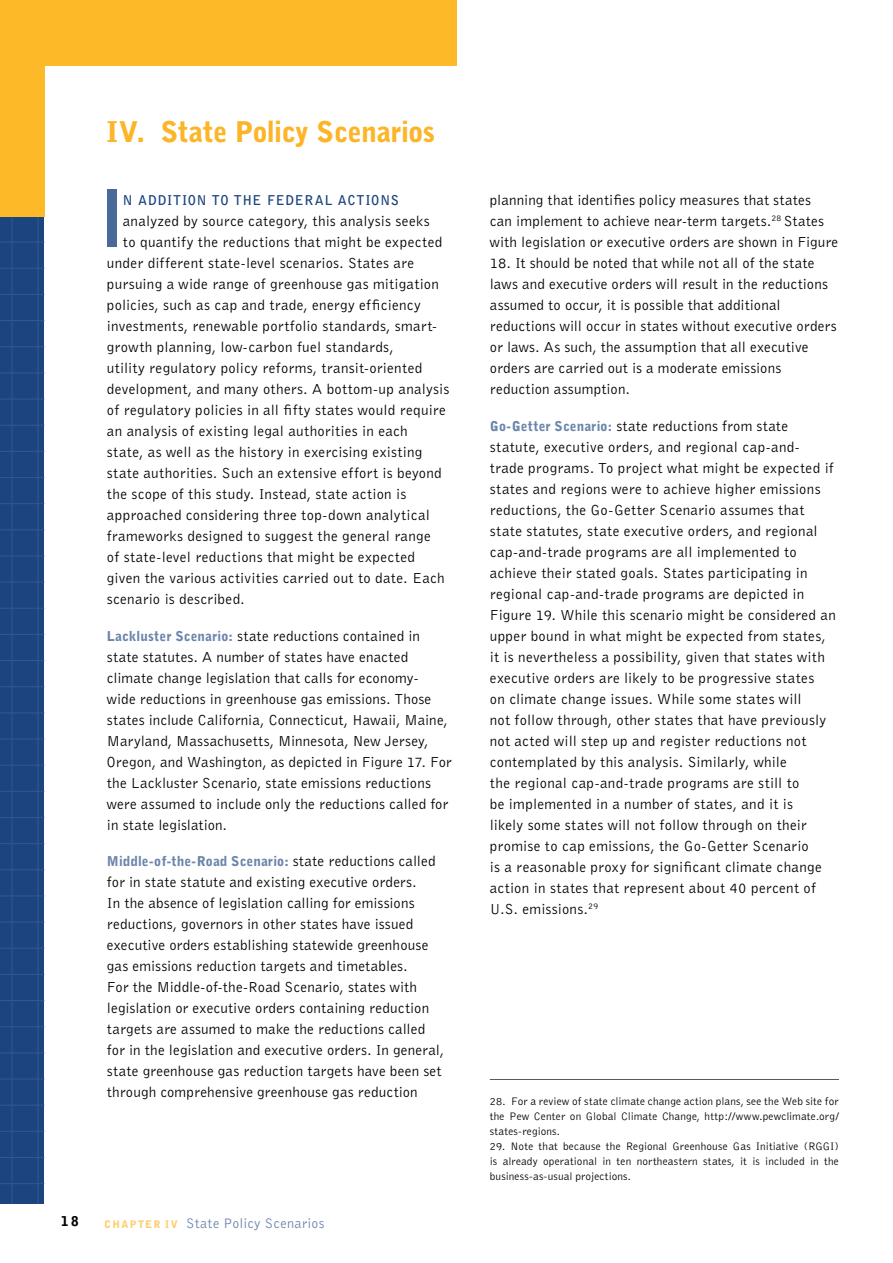
<style>
.page{position:relative;width:893px;height:1263px;background:#fff}
.page>*{position:absolute;margin:0;border:0;box-sizing:border-box;transform-origin:0 0}
.t1{font:79.65px "Trade Gothic Bold Cond Twenty";color:#496998}
.t2{font:900 28.5px "Bell Gothic BT";letter-spacing:-.015em;color:#fcb528}
.t3{font:15px/21px "Bell Gothic BT";letter-spacing:.015em;color:#000}
.t4{font:14.25px "Bell Gothic BT";letter-spacing:.015em;color:#6b85ab}
.t5{font:900 13.5px "Bell Gothic BT";letter-spacing:.01em;color:#6b85ab}
.t6{font:700 13.5px "Bell Gothic BT";letter-spacing:.06em;color:#1c447e}
.t7{font:900 13.5px "Bell Gothic";color:#000}
.t8{font:300 11.25px/15px "Bell Gothic";letter-spacing:.015em;color:#000;text-align:justify}
.t9{font:900 10.5px "Bell Gothic BT";color:#fdcf73}
.s1{font-weight:900;font-size:13.5px;color:#6b85ab}
.s2{font-weight:400;font-size:15px;color:#000}
.s3{font-weight:900;font-size:10.5px;color:#fdcf73}
</style>
<div class="page">
<svg style="left:0;top:217px;width:44px;height:987px;background:#1d457f"></svg>
<div style="left:0;top:0;width:44px;height:217px;background:#fdb927"></div>
<div style="left:35px;top:0;width:422px;height:65px;background:#fdb927"></div>
<hr style="left:490px;top:1079px;width:349px;height:1px;background:#58595b">
<h2 class="t2" style="left:107px;top:114px;width:330px">IV. State Policy Scenarios</h2>
<h1 class="t1" style="left:101px;top:170px;width:24px">I</h1>
<p class="t6" style="left:123px;top:191px;width:278px">N ADDITION TO THE FEDERAL ACTIONS</p>
<p class="t3" style="left:123px;top:210px;width:308px">analyzed by source category, this analysis seeks</p>
<p class="t3" style="left:123px;top:231px;width:321px">to quantify the reductions that might be expected</p>
<p class="t3" style="left:107px;top:252px;width:309px">under different state-level scenarios. States are</p>
<p class="t3" style="left:107px;top:273px;width:333px">pursuing a wide range of greenhouse gas mitigation</p>
<p class="t3" style="left:107px;top:294px;width:315px">policies, such as cap and trade, energy efficiency</p>
<p class="t3" style="left:107px;top:315px;width:332px">investments, renewable portfolio standards, smart-</p>
<p class="t3" style="left:107px;top:336px;width:288px">growth planning, low-carbon fuel standards,</p>
<p class="t3" style="left:107px;top:357px;width:317px">utility regulatory policy reforms, transit-oriented</p>
<p class="t3" style="left:107px;top:378px;width:344px">development, and many others. A bottom-up analysis</p>
<p class="t3" style="left:107px;top:399px;width:340px">of regulatory policies in all fifty states would require</p>
<p class="t3" style="left:107px;top:420px;width:302px">an analysis of existing legal authorities in each</p>
<p class="t3" style="left:107px;top:441px;width:317px">state, as well as the history in exercising existing</p>
<p class="t3" style="left:107px;top:462px;width:336px">state authorities. Such an extensive effort is beyond</p>
<p class="t3" style="left:107px;top:483px;width:301px">the scope of this study. Instead, state action is</p>
<p class="t3" style="left:107px;top:504px;width:324px">approached considering three top-down analytical</p>
<p class="t3" style="left:107px;top:525px;width:325px">frameworks designed to suggest the general range</p>
<p class="t3" style="left:107px;top:546px;width:310px">of state-level reductions that might be expected</p>
<p class="t3" style="left:107px;top:567px;width:339px">given the various activities carried out to date. Each</p>
<p class="t3" style="left:107px;top:588px;width:139px">scenario is described.</p>
<p class="t3" style="left:107px;top:625px;width:346px"><span class="s1">Lackluster Scenario:</span> state reductions contained in state statutes. A number of states have enacted climate change legislation that calls for economy-<br>wide reductions in greenhouse gas emissions. Those states include California, Connecticut, Hawaii, Maine, Maryland, Massachusetts, Minnesota, New Jersey, Oregon, and Washington, as depicted in Figure 17. For the Lackluster Scenario, state emissions reductions were assumed to include only the reductions called for in state legislation.</p>
<p class="t5" style="left:107px;top:853px;width:330px">Middle-of-the-Road Scenario: <span class="s2">state reductions called</span></p>
<p class="t3" style="left:107px;top:871px;width:338px">for in state statute and existing executive orders.<br>In the absence of legislation calling for emissions reductions, governors in other states have issued executive orders establishing statewide greenhouse gas emissions reduction targets and timetables.<br>For the Middle-of-the-Road Scenario, states with legislation or executive orders containing reduction targets are assumed to make the reductions called for in the legislation and executive orders. In general, state greenhouse gas reduction targets have been set through comprehensive greenhouse gas reduction</p>
<p class="t7" style="left:61px;top:1213px;width:19px">18</p>
<p class="t9" style="left:104px;top:1218px;width:17px">Chapter</p>
<p class="t4" style="left:165px;top:1215px;width:161px"><span class="s3">i V</span> State Policy Scenarios</p>
<p class="t3" style="left:490px;top:189px;width:350px">planning that identifies policy measures that states<br>can implement to achieve near-term targets.<sup>28</sup> States with legislation or executive orders are shown in Figure</p>
<p class="t3" style="left:490px;top:252px;width:348px">18. It should be noted that while not all of the state laws and executive orders will result in the reductions assumed to occur, it is possible that additional reductions will occur in states without executive orders or laws. As such, the assumption that all executive orders are carried out is a moderate emissions reduction assumption.</p>
<p class="t3" style="left:490px;top:415px;width:348px"><span class="s1">Go-Getter Scenario:</span> state reductions from state statute, executive orders, and regional cap-and&shy;trade programs. To project what might be expected if states and regions were to achieve higher emissions reductions, the Go-Getter Scenario assumes that state statutes, state executive orders, and regional cap-and-trade programs are all implemented to achieve their stated goals. States participating in regional cap-and-trade programs are depicted in Figure 19. While this scenario might be considered an upper bound in what might be expected from states, it is nevertheless a possibility, given that states with executive orders are likely to be progressive states<br>on climate change issues. While some states will<br>not follow through, other states that have previously not acted will step up and register reductions not contemplated by this analysis. Similarly, while<br>the regional cap-and-trade programs are still to<br>be implemented in a number of states, and it is<br>likely some states will not follow through on their promise to cap emissions, the Go-Getter Scenario<br>is a reasonable proxy for significant climate change action in states that represent about 40 percent of U.S. emissions.<sup>29</sup></p>
<p class="t8" style="left:490px;top:1094px;width:351px">28. For a review of state climate change action plans, see the Web site for the Pew Center on Global Climate Change, http://www.pewclimate.org/ states-regions.</p>
<p class="t8" style="left:490px;top:1139px;width:351px">29. Note that because the Regional Greenhouse Gas Initiative (RGGI) is already operational in ten northeastern states, it is included in the business-as-usual projections.</p>
</div>
